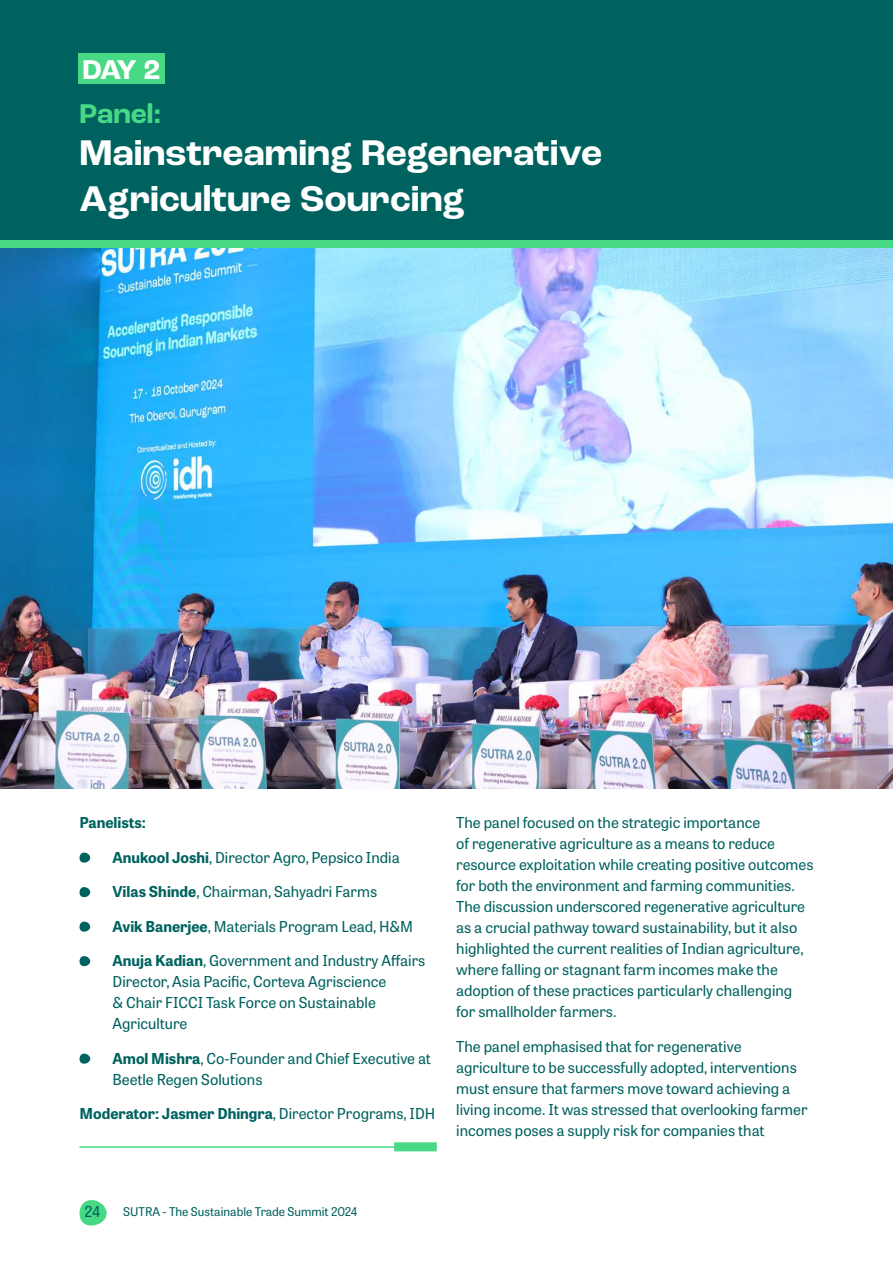
<style>
.page{position:relative;width:893px;height:1263px;background:#fff}
.page>*{position:absolute;margin:0;border:0;box-sizing:border-box;transform-origin:0 0}
.t1{font:700 37.5px/46.5px "Roc Grotesk";color:#fff}
.t2{font:700 28.5px "Roc Grotesk";color:#47d985}
.t3{font:700 28.5px "Roc Grotesk";color:#fff}
.t4{font:15px/21px "Tablet Gothic";color:#00625f}
.t5{font:700 15px "Tablet Gothic";color:#00625f}
.t6{font:12px "Tablet Gothic";color:#00625f}
.s1{font-weight:700}
.s2{font-weight:400}
</style>
<div class="page">
<svg style="left:79px;top:1200px;width:28px;height:26px"></svg>
<div style="left:0;top:0;width:893px;height:362px;background:#00625f"></div>
<img style="left:0;top:247px;width:893px;height:541px">
<svg style="left:79px;top:852px;width:12px;height:11px"></svg>
<svg style="left:79px;top:887px;width:12px;height:10px"></svg>
<svg style="left:79px;top:921px;width:12px;height:11px"></svg>
<svg style="left:79px;top:956px;width:12px;height:10px"></svg>
<svg style="left:79px;top:1053px;width:12px;height:11px"></svg>
<div style="left:0;top:240px;width:893px;height:7px;background:#47d985"></div>
<hr style="left:80px;top:1146px;width:357px;height:2px;background:#47d985">
<div style="left:394px;top:1142px;width:43px;height:9px;background:#47d985;border:2px solid #47d985"></div>
<div style="left:78px;top:54px;width:87px;height:30px;background:#47d985"></div>
<h2 class="t3" style="left:82px;top:52px;width:80px">DAY 2</h2>
<h2 class="t2" style="left:80px;top:96px;width:83px">Panel:</h2>
<h1 class="t1" style="left:80px;top:130px;width:524px">Mainstreaming Regenerative<br>Agriculture Sourcing</h1>
<p class="t5" style="left:79px;top:812px;width:68px">Panelists:</p>
<p class="t4" style="left:112px;top:846px;width:289px"><span class="s1">Anukool Joshi</span>, Director Agro, Pepsico India</p>
<p class="t4" style="left:112px;top:880px;width:266px"><span class="s1">Vilas Shinde</span>, Chairman, Sahyadri Farms</p>
<p class="t4" style="left:112px;top:915px;width:302px"><span class="s1">Avik Banerjee</span>, Materials Program Lead, H&amp;M</p>
<p class="t4" style="left:112px;top:949px;width:314px"><span class="s1">Anuja Kadian</span>, Government and Industry Affairs Director, Asia Pacific, Corteva Agriscience<br>&amp; Chair FICCI Task Force on Sustainable Agriculture</p>
<p class="t4" style="left:112px;top:1047px;width:320px"><span class="s1">Amol Mishra</span>, Co-Founder and Chief Executive at<br>Beetle Regen Solutions</p>
<p class="t5" style="left:79px;top:1103px;width:357px">Moderator: Jasmer Dhingra<span class="s2">, Director Programs, IDH</span></p>
<p class="t4" style="left:456px;top:811px;width:359px">The panel focused on the strategic importance<br>of regenerative agriculture as a means to reduce resource exploitation while creating positive outcomes for both the environment and farming communities.<br>The discussion underscored regenerative agriculture as a crucial pathway toward sustainability, but it also highlighted the current realities of Indian agriculture, where falling or stagnant farm incomes make the adoption of these practices particularly challenging for smallholder farmers.</p>
<p class="t4" style="left:456px;top:1035px;width:353px">The panel emphasised that for regenerative agriculture to be successfully adopted, interventions must ensure that farmers move toward achieving a living income. It was stressed that overlooking farmer incomes poses a supply risk for companies that</p>
<p class="t4" style="left:85px;top:1201px;width:17px">24</p>
<p class="t6" style="left:123px;top:1203px;width:236px">SUTRA - The Sustainable Trade Summit 2024</p>
</div>
